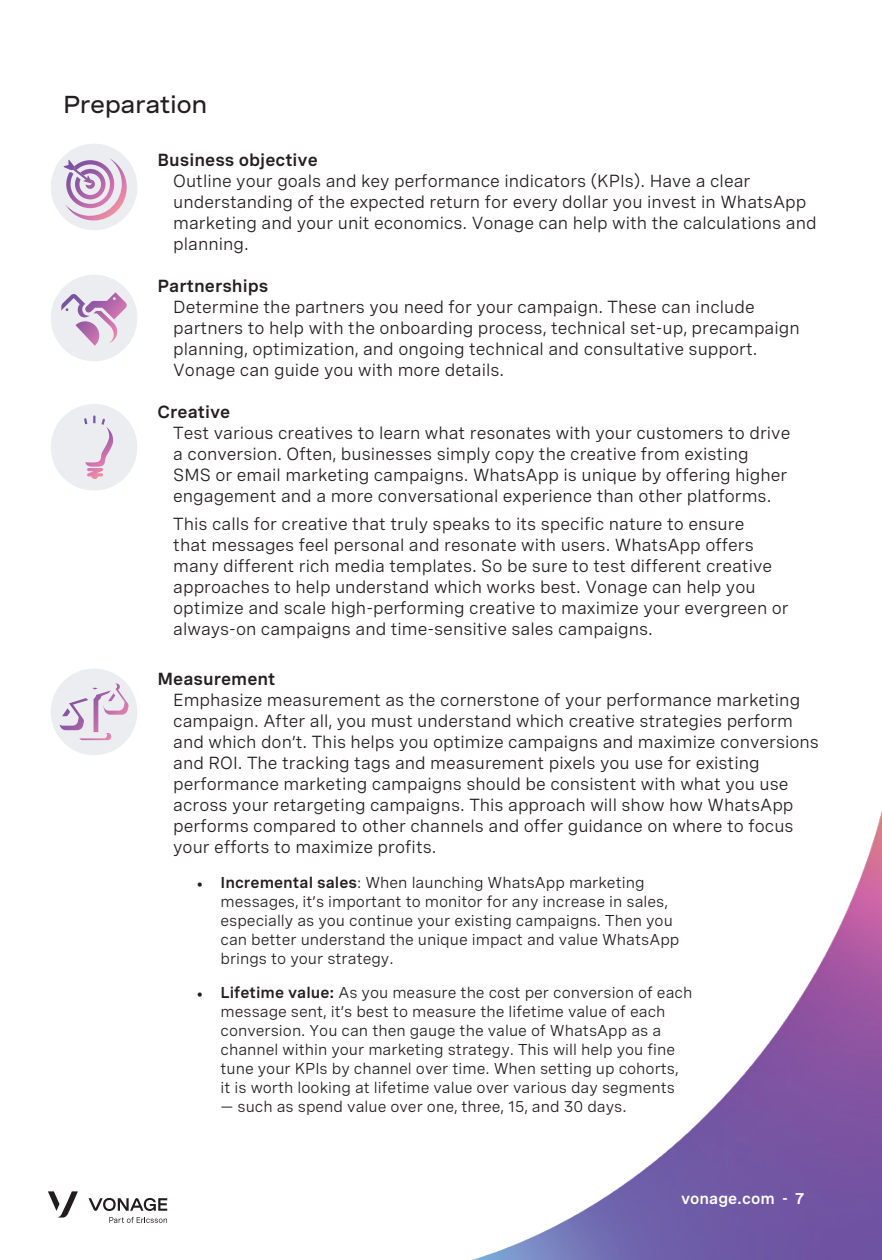
<style>
.page{position:relative;width:882px;height:1260px;background:#fff}
.page>*{position:absolute;margin:0;border:0;box-sizing:border-box;transform-origin:0 0}
.t1{font:500 expanded 24.5px "Spezia";letter-spacing:-.02em;color:#231f20}
.t2{font:17.5px/21px "Spezia";color:#231f20}
.t3{font:600 17.5px "Spezia";color:#231f20}
.t4{font:15.75px/18.9px "Spezia";color:#231f20}
.t5{font:600 15.75px "Spezia";color:#fff}
.s1{font-family:"Minion Pro"}
.s2{font-weight:600}
</style>
<div class="page">
<img style="left:471px;top:811px;width:411px;height:449px">
<div style="left:51px;top:669px;width:86px;height:86px;background:#ecedf1;border-radius:50%"></div>
<div style="left:51px;top:404px;width:86px;height:87px;background:#ecedf1;border-radius:50%"></div>
<div style="left:51px;top:144px;width:86px;height:86px;background:#ecedf1;border-radius:50%"></div>
<div style="left:51px;top:275px;width:86px;height:86px;background:#ecedf1;border-radius:50%"></div>
<svg style="left:64px;top:158px;width:63px;height:62px"></svg>
<svg style="left:61px;top:292px;width:66px;height:54px"></svg>
<svg style="left:60px;top:684px;width:69px;height:56px"></svg>
<svg style="left:84px;top:415px;width:29px;height:64px"></svg>
<svg style="left:48px;top:1191px;width:30px;height:27px"></svg>
<svg style="left:89px;top:1198px;width:78px;height:13px"></svg>
<svg style="left:109px;top:1217px;width:58px;height:6px"></svg>
<p class="t1" style="left:63px;top:86px;width:146px">Preparation</p>
<p class="t3" style="left:158px;top:146px;width:162px">Business objective</p>
<p class="t2" style="left:173px;top:169px;width:645px">Outline your goals and key performance indicators (KPIs). Have a clear understanding of the expected return for every dollar you invest in WhatsApp marketing and your unit economics. Vonage can help with the calculations and planning.</p>
<p class="t3" style="left:158px;top:272px;width:112px">Partnerships</p>
<p class="t2" style="left:173px;top:295px;width:628px">Determine the partners you need for your campaign. These can include partners to help with the onboarding process, technical set-up, precampaign planning, optimization, and ongoing technical and consultative support.<br>Vonage can guide you with more details.</p>
<p class="t3" style="left:158px;top:398px;width:74px">Creative</p>
<p class="t2" style="left:173px;top:421px;width:619px">Test various creatives to learn what resonates with your customers to drive a conversion. Often, businesses simply copy the creative from existing SMS or email marketing campaigns. WhatsApp is unique by offering higher engagement and a more conversational experience than other platforms.</p>
<p class="t2" style="left:173px;top:512px;width:617px">This calls for creative that truly speaks to its specific nature to ensure<br>that messages feel personal and resonate with users. WhatsApp offers many different rich media templates. So be sure to test different creative approaches to help understand which works best. Vonage can help you optimize and scale high-performing creative to maximize your evergreen or always-on campaigns and time-sensitive sales campaigns.</p>
<p class="t3" style="left:158px;top:666px;width:120px">Measurement</p>
<p class="t2" style="left:173px;top:688px;width:647px">Emphasize measurement as the cornerstone of your performance marketing campaign. After all, you must understand which creative strategies perform and which don’t. This helps you optimize campaigns and maximize conversions and ROI. The tracking tags and measurement pixels you use for existing performance marketing campaigns should be consistent with what you use across your retargeting campaigns. This approach will show how WhatsApp performs compared to other channels and offer guidance on where to focus your efforts to maximize profits.</p>
<p class="t4" style="left:220px;top:872px;width:461px;text-indent:-24px"><span class="s1">•</span> <span class="s2">Incremental sales</span>: When launching WhatsApp marketing messages, it’s important to monitor for any increase in sales, especially as you continue your existing campaigns. Then you can better understand the unique impact and value WhatsApp brings to your strategy.</p>
<p class="t4" style="left:220px;top:982px;width:473px;text-indent:-24px"><span class="s1">•</span> <span class="s2">Lifetime value:</span> As you measure the cost per conversion of each message sent, it’s best to measure the lifetime value of each conversion. You can then gauge the value of WhatsApp as a channel within your marketing strategy. This will help you fine tune your KPIs by channel over time. When setting up cohorts, it is worth looking at lifetime value over various day segments</p>
<p class="t4" style="left:220px;top:1095px;width:408px">— such as spend value over one, three, 15, and 30 days.</p>
<p class="t5" style="left:681px;top:1186px;width:124px">vonage.com - 7</p>
</div>
